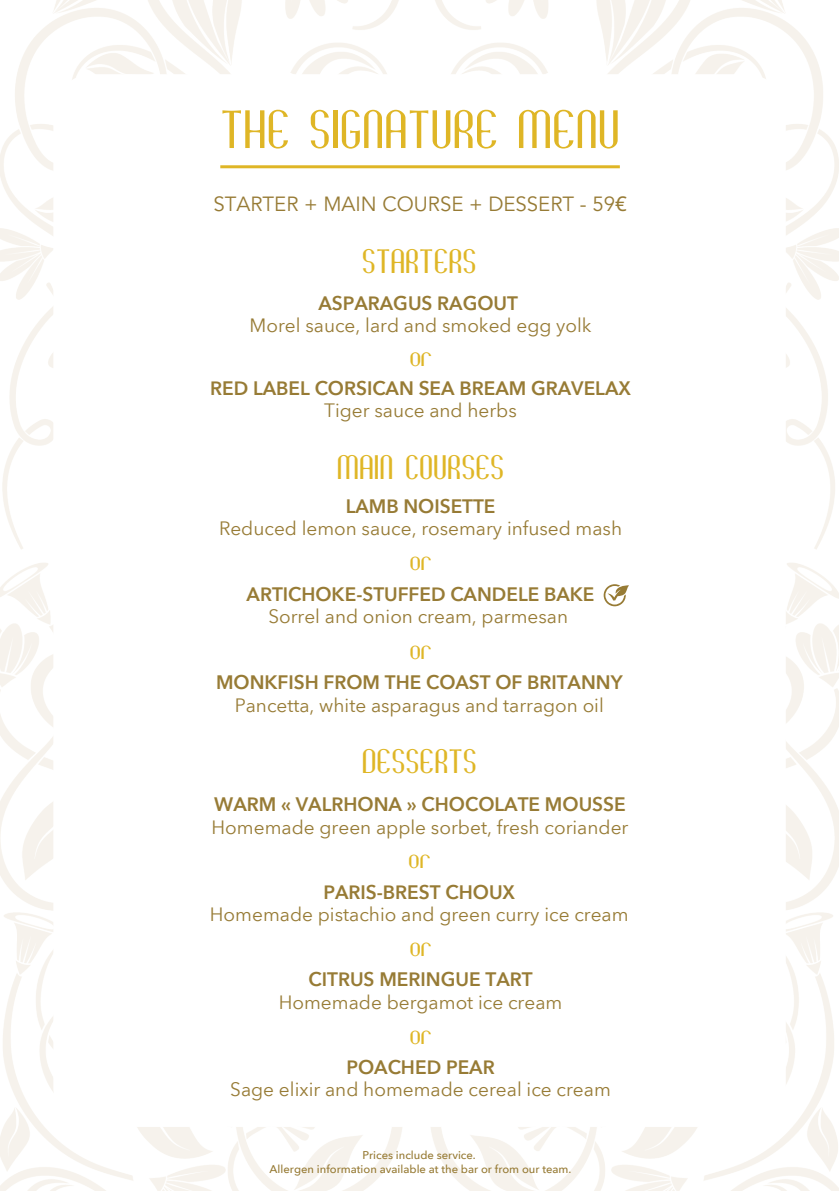
<style>
.page{position:relative;width:839px;height:1191px;background:#fff}
.page>*{position:absolute;margin:0;border:0;box-sizing:border-box;transform-origin:0 0}
.t1{font:53.8px "Damidot Sans";color:#dfb626}
.t2{font:34px "Damidot Sans";color:#dfb626}
.t3{font:27px "Damidot Sans";color:#deb526}
.t4{font:26.4px "Damidot Sans";color:#dfb626}
.t5{font:20.4px "Avenir";color:#977b35}
.t6{font:19px/22.4px "Avenir Next Thai Modern";color:#977b35;text-align:center}
.t7{font:600 19px/22.4px "Avenir Next Thai Modern";color:#977b35;text-align:center}
.t8{font:500 11.2px "Avenir Next Thai Modern";color:#977b35}
.s1{font-family:"Noto Sans"}
.s2{font-weight:600}
.s3{font-weight:400}
</style>
<div class="page">
<hr style="left:220px;top:165px;width:399px;height:3px;background:#dfb626">
<svg style="left:603px;top:584px;width:26px;height:22px"></svg>
<h1 class="t1" style="left:220px;top:105px;width:401px">THE SIGNATURE MENU</h1>
<p class="t5" style="left:213px;top:192px;width:414px">STARTER + MAIN COURSE + DESSERT - 59<span class="s1">€</span></p>
<p class="t2" style="left:362px;top:246px;width:116px">STARTERS</p>
<h3 class="t6" style="left:249px;top:291px;width:343px"><span class="s2">ASPARAGUS RAGOUT<br></span>Morel sauce, lard and smoked egg yolk</h3>
<h6 class="t3" style="left:409px;top:344px;width:23px">or</h6>
<h2 class="t7" style="left:210px;top:376px;width:422px">RED LABEL CORSICAN SEA BREAM GRAVELAX<br><span class="s3">Tiger sauce and herbs</span></h2>
<h2 class="t2" style="left:337px;top:452px;width:169px">MAIN COURSES</h2>
<h6 class="t6" style="left:219px;top:494px;width:404px"><span class="s2">LAMB NOISETTE<br></span>Reduced lemon sauce, rosemary infused mash</h6>
<h5 class="t4" style="left:410px;top:549px;width:23px">or</h5>
<h3 class="t7" style="left:247px;top:582px;width:349px">ARTICHOKE-STUFFED CANDELE BAKE<br><span class="s3">Sorrel and onion cream, parmesan</span></h3>
<h5 class="t4" style="left:410px;top:638px;width:23px">or</h5>
<p class="t6" style="left:216px;top:670px;width:408px"><span class="s2">MONKFISH FROM THE COAST OF BRITANNY<br></span>Pancetta, white asparagus and tarragon oil</p>
<h2 class="t2" style="left:362px;top:746px;width:117px">DESSERTS</h2>
<h3 class="t6" style="left:211px;top:792px;width:418px;text-align:left"><span class="s2">WARM « VALRHONA » CHOCOLATE MOUSSE<br></span>Homemade green apple sorbet, fresh coriander</h3>
<h6 class="t4" style="left:408px;top:847px;width:23px">or</h6>
<h6 class="t6" style="left:210px;top:880px;width:420px"><span class="s2">PARIS-BREST CHOUX<br></span>Homemade pistachio and green curry ice cream</h6>
<h3 class="t4" style="left:410px;top:935px;width:23px">or</h3>
<h6 class="t6" style="left:279px;top:967px;width:285px"><span class="s2">CITRUS MERINGUE TART<br></span>Homemade bergamot ice cream</h6>
<h3 class="t4" style="left:410px;top:1022px;width:23px">or</h3>
<h6 class="t6" style="left:230px;top:1055px;width:382px"><span class="s2">POACHED PEAR<br></span>Sage elixir and homemade cereal ice cream</h6>
<h3 class="t8" style="left:362px;top:1146px;width:115px">Prices include service.</h3>
<h6 class="t8" style="left:269px;top:1161px;width:303px">Allergen information available at the bar or from our team.</h6>
</div>
